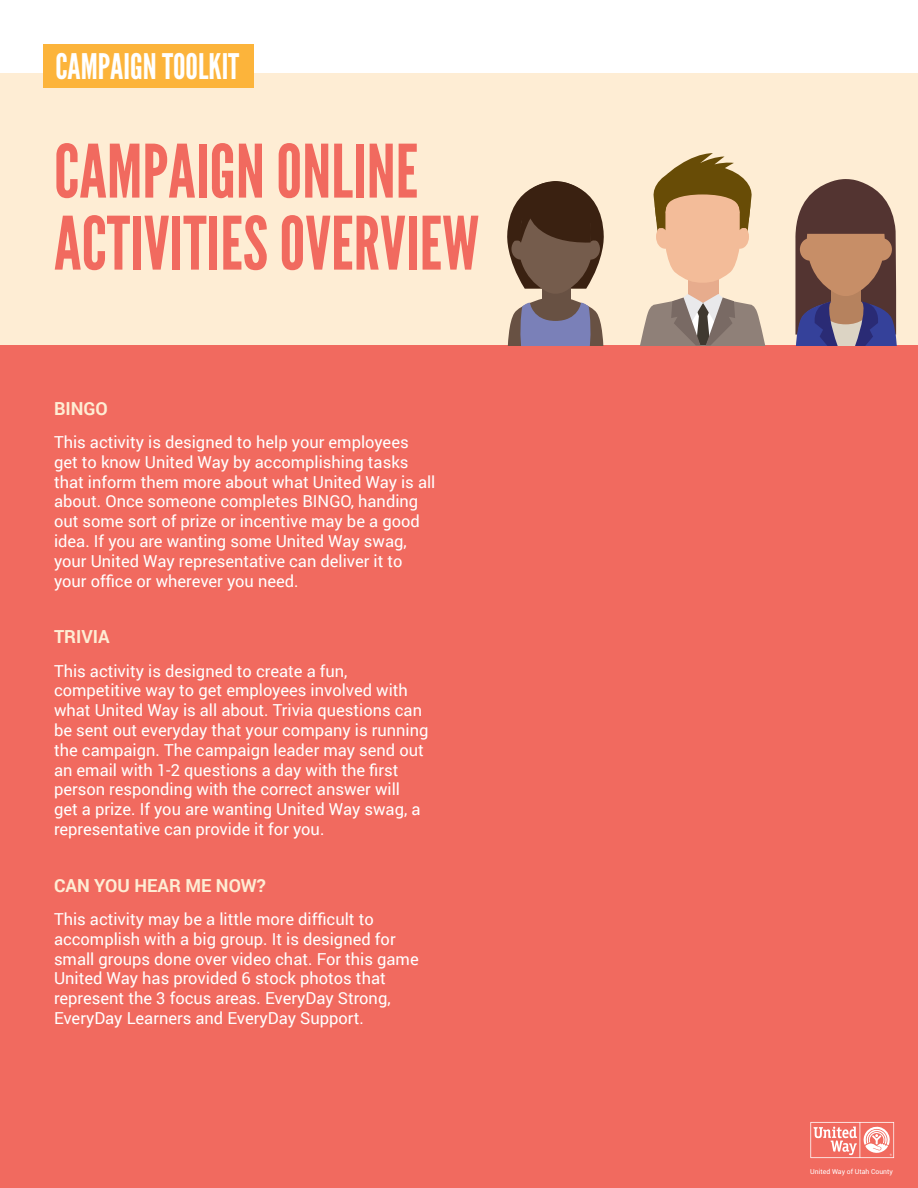
<style>
.page{position:relative;width:918px;height:1188px;background:#fff}
.page>*{position:absolute;margin:0;border:0;box-sizing:border-box;transform-origin:0 0}
.t1{font:73.35px/72px "League Gothic";color:#f16a5f}
.t2{font:35.25px "League Gothic";color:#fff}
.t3{font:700 18px "Roboto";color:#feedd4}
.t4{font:16.5px/19.8px "Roboto";color:#fff}
.t5{font:6.9px "Roboto";color:#fff}
</style>
<div class="page">
<div style="left:0;top:73px;width:918px;height:1038px;background:#feedd4"></div>
<div style="left:0;top:345px;width:918px;height:766px;background:#f16a5f"></div>
<div style="left:43px;top:44px;width:211px;height:44px;background:#fcb43b"></div>
<div style="left:0;top:1111px;width:918px;height:77px;background:#f16a5f"></div>
<svg style="left:810px;top:1122px;width:84px;height:36px"></svg>
<svg style="left:795px;top:179px;width:102px;height:166px;background:#826360"></svg>
<div style="left:688px;top:278px;width:30px;height:36px;background:#e7ac8d"></div>
<svg style="left:653px;top:153px;width:99px;height:130px"></svg>
<svg style="left:640px;top:294px;width:125px;height:51px"></svg>
<svg style="left:507px;top:181px;width:97px;height:164px"></svg>
<h2 class="t2" style="left:55px;top:45px;width:185px">CAMPAIGN TOOLKIT</h2>
<h1 class="t1" style="left:54px;top:136px;width:427px">CAMPAIGN ONLINE<br>ACTIVITIES OVERVIEW</h1>
<p class="t3" style="left:54px;top:396px;width:55px">BINGO</p>
<p class="t4" style="left:54px;top:432px;width:383px">This activity is designed to help your employees get to know United Way by accomplishing tasks that inform them more about what United Way is all about. Once someone completes BINGO, handing out some sort of prize or incentive may be a good idea. If you are wanting some United Way swag, your United Way representative can deliver it to your office or wherever you need.</p>
<p class="t3" style="left:54px;top:624px;width:57px">TRIVIA</p>
<p class="t4" style="left:54px;top:660px;width:376px">This activity is designed to create a fun, competitive way to get employees involved with what United Way is all about. Trivia questions can be sent out everyday that your company is running the campaign. The campaign leader may send out an email with 1-2 questions a day with the first person responding with the correct answer will<br>get a prize. If you are wanting United Way swag, a representative can provide it for you.</p>
<p class="t3" style="left:54px;top:873px;width:213px">CAN YOU HEAR ME NOW?</p>
<p class="t4" style="left:54px;top:909px;width:366px">This activity may be a little more difficult to accomplish with a big group. It is designed for small groups done over video chat. For this game United Way has provided 6 stock photos that represent the 3 focus areas. EveryDay Strong, EveryDay Learners and EveryDay Support.</p>
<p class="t5" style="left:810px;top:1166px;width:84px">United Way of Utah County</p>
</div>
